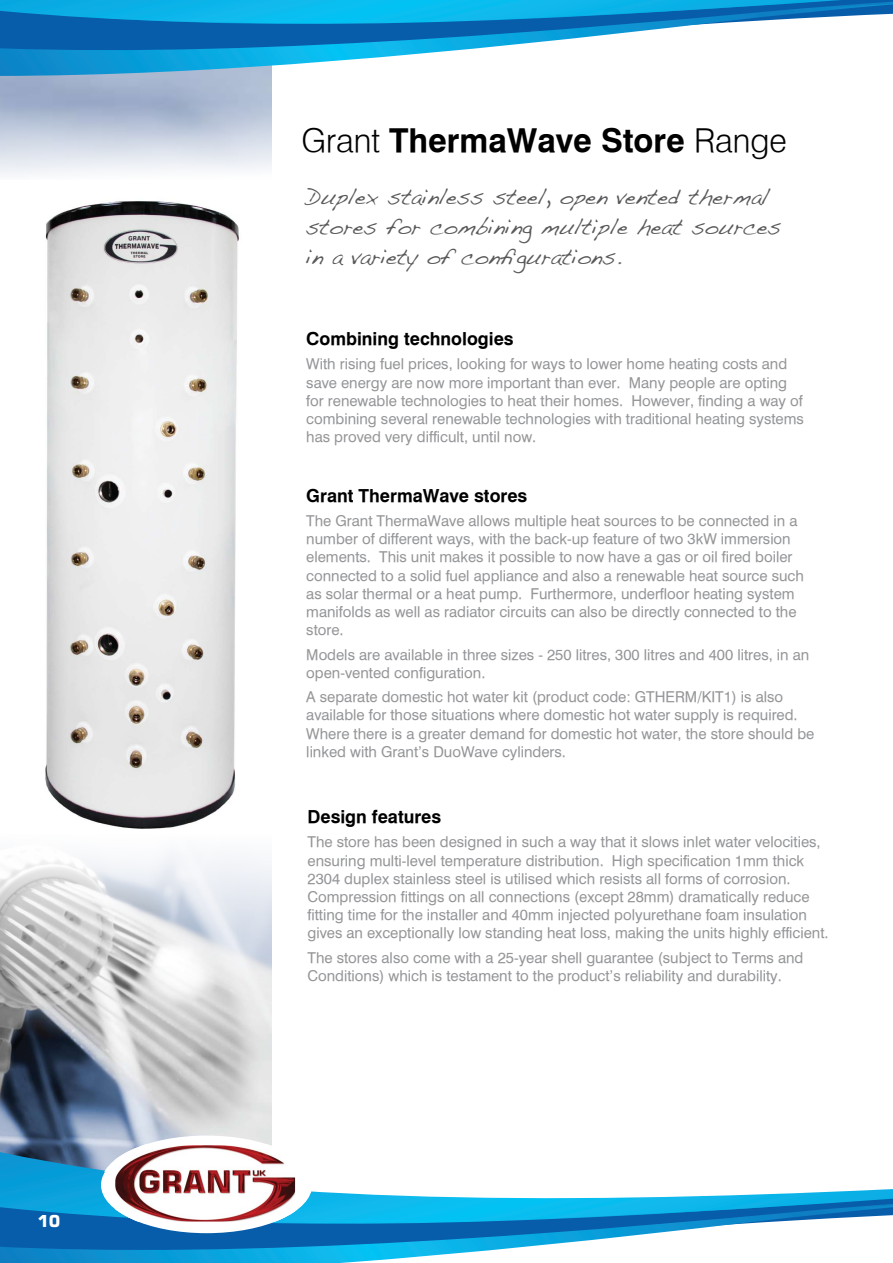
<style>
.page{position:relative;width:893px;height:1263px;background:#fff}
.page>*{position:absolute;margin:0;border:0;box-sizing:border-box;transform-origin:0 0}
.t1{font:700 33px "Halvett";color:#000}
.t2{font:22.5px/30px "Handwriting Dakota";color:#58595b}
.t3{font:700 18px "Halvett";color:#000}
.t4{font:700 16.5px "Square 721 BT";color:#fff}
.t5{font:15px/18.1px "Halvett";color:#939598}
.s1{font-weight:300}
</style>
<div class="page">
<img style="left:0;top:853px;width:271px;height:271px">
<svg style="left:0;top:1124px;width:272px;height:7px;background:#a6b1c2"></svg>
<svg style="left:0;top:79px;width:272px;height:25px;background:#a2b1cc"></svg>
<svg style="left:0;top:37px;width:586px;height:42px"></svg>
<svg style="left:0;top:0;width:893px;height:37px;background:#299bd3"></svg>
<svg style="left:0;top:1131px;width:646px;height:132px"></svg>
<svg style="left:0;top:1153px;width:893px;height:81px"></svg>
<div style="left:101px;top:1137px;width:211px;height:96px;background:#fff;border-radius:50%"></div>
<div style="left:114px;top:1144px;width:188px;height:84px;background:#fff;opacity:.4"></div>
<img style="left:115px;top:1145px;width:180px;height:76px">
<img style="left:45px;top:201px;width:194px;height:628px">
<p class="t4" style="left:37px;top:1209px;width:13px">8</p>
<p class="t4" style="left:37px;top:1211px;width:25px">10</p>
<p class="t4" style="left:41px;top:1222px;width:13px">1</p>
<h1 class="t1" style="left:302px;top:120px;width:487px"><span class="s1">Grant</span> ThermaWave Store <span class="s1">Range</span></h1>
<h2 class="t2" style="left:306px;top:181px;width:476px">Duplex stainless steel, open vented thermal stores for combining multiple heat sources in a variety of configurations.</h2>
<p class="t3" style="left:306px;top:328px;width:209px">Combining technologies</p>
<p class="t5" style="left:306px;top:355px;width:499px">With rising fuel prices, looking for ways to lower home heating costs and save energy are now more important than ever. Many people are opting for renewable technologies to heat their homes. However, finding a way of combining several renewable technologies with traditional heating systems has proved very difficult, until now.</p>
<p class="t3" style="left:306px;top:484px;width:223px">Grant ThermaWave stores</p>
<p class="t5" style="left:306px;top:512px;width:499px">The Grant ThermaWave allows multiple heat sources to be connected in a number of different ways, with the back-up feature of two 3kW immersion elements. This unit makes it possible to now have a gas or oil fired boiler connected to a solid fuel appliance and also a renewable heat source such as solar thermal or a heat pump. Furthermore, underfloor heating system manifolds as well as radiator circuits can also be directly connected to the store.</p>
<p class="t5" style="left:306px;top:645px;width:505px">Models are available in three sizes - 250 litres, 300 litres and 400 litres, in an open-vented configuration.</p>
<p class="t5" style="left:306px;top:688px;width:510px">A separate domestic hot water kit (product code: GTHERM/KIT1) is also available for those situations where domestic hot water supply is required.<br>Where there is a greater demand for domestic hot water, the store should be linked with Grant’s DuoWave cylinders.</p>
<p class="t3" style="left:308px;top:806px;width:135px">Design features</p>
<p class="t5" style="left:308px;top:833px;width:523px">The store has been designed in such a way that it slows inlet water velocities, ensuring multi-level temperature distribution. High specification 1mm thick 2304 duplex stainless steel is utilised which resists all forms of corrosion.<br>Compression fittings on all connections (except 28mm) dramatically reduce fitting time for the installer and 40mm injected polyurethane foam insulation gives an exceptionally low standing heat loss, making the units highly efficient.</p>
<p class="t5" style="left:308px;top:948px;width:497px">The stores also come with a 25-year shell guarantee (subject to Terms and<br>Conditions) which is testament to the product’s reliability and durability.</p>
</div>
